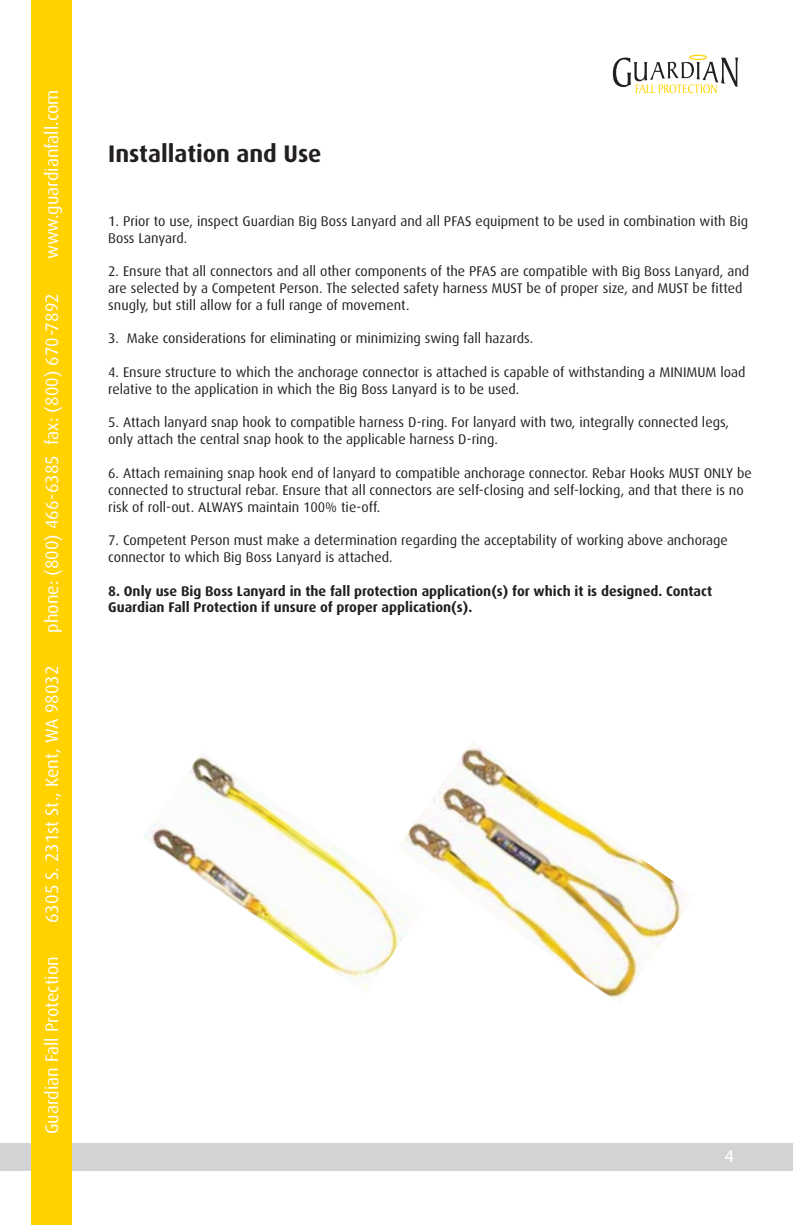
<style>
.page{position:relative;width:793px;height:1225px;background:#fff}
.page>*{position:absolute;margin:0;border:0;box-sizing:border-box;transform-origin:0 0}
.t1{font:700 24px "Dax";color:#231f20}
.t2{font:18px "Dax";color:#fff}
.t3{font:18px "Myriad Pro";color:#fff}
.t4{font:14px/16.8px "Dax";color:#231f20}
.t5{font:700 14px/16.8px "Dax";color:#231f20}
</style>
<div class="page">
<div style="left:0;top:1143px;width:792px;height:27px;background:#d1d3d4"></div>
<div style="left:32px;top:0;width:40px;height:1224px;background:#ffd200"></div>
<svg style="left:612px;top:55px;width:125px;height:38px"></svg>
<img style="left:143px;top:754px;width:254px;height:235px">
<img style="left:397px;top:741px;width:292px;height:262px">
<p class="t2" style="left:42px;top:259px;width:171px;rotate:-90deg">www.guardianfall.com</p>
<p class="t2" style="left:42px;top:632px;width:341px;rotate:-90deg">phone: (800) 466-6385 fax: (800) 670-7892</p>
<p class="t2" style="left:42px;top:922px;width:258px;rotate:-90deg">6305 S. 231st St., Kent, WA 98032</p>
<p class="t2" style="left:42px;top:1134px;width:179px;rotate:-90deg">Guardian Fall Protection</p>
<h1 class="t1" style="left:108px;top:140px;width:215px">Installation and Use</h1>
<p class="t4" style="left:108px;top:212px;width:641px">1. Prior to use, inspect Guardian Big Boss Lanyard and all PFAS equipment to be used in combination with Big<br>Boss Lanyard.</p>
<p class="t4" style="left:108px;top:263px;width:642px">2. Ensure that all connectors and all other components of the PFAS are compatible with Big Boss Lanyard, and are selected by a Competent Person. The selected safety harness MUST be of proper size, and MUST be fitted snugly, but still allow for a full range of movement.</p>
<p class="t4" style="left:108px;top:330px;width:426px">3. Make considerations for eliminating or minimizing swing fall hazards.</p>
<p class="t4" style="left:108px;top:364px;width:638px">4. Ensure structure to which the anchorage connector is attached is capable of withstanding a MINIMUM load relative to the application in which the Big Boss Lanyard is to be used.</p>
<p class="t4" style="left:108px;top:414px;width:622px">5. Attach lanyard snap hook to compatible harness D-ring. For lanyard with two, integrally connected legs, only attach the central snap hook to the applicable harness D-ring.</p>
<p class="t4" style="left:108px;top:464px;width:644px">6. Attach remaining snap hook end of lanyard to compatible anchorage connector. Rebar Hooks MUST ONLY be connected to structural rebar. Ensure that all connectors are self-closing and self-locking, and that there is no risk of roll-out. ALWAYS maintain 100% tie-off.</p>
<p class="t4" style="left:108px;top:532px;width:620px">7. Competent Person must make a determination regarding the acceptability of working above anchorage connector to which Big Boss Lanyard is attached.</p>
<p class="t5" style="left:108px;top:582px;width:605px">8. Only use Big Boss Lanyard in the fall protection application(s) for which it is designed. Contact<br>Guardian Fall Protection if unsure of proper application(s).</p>
<p class="t3" style="left:724px;top:1144px;width:11px">4</p>
</div>
